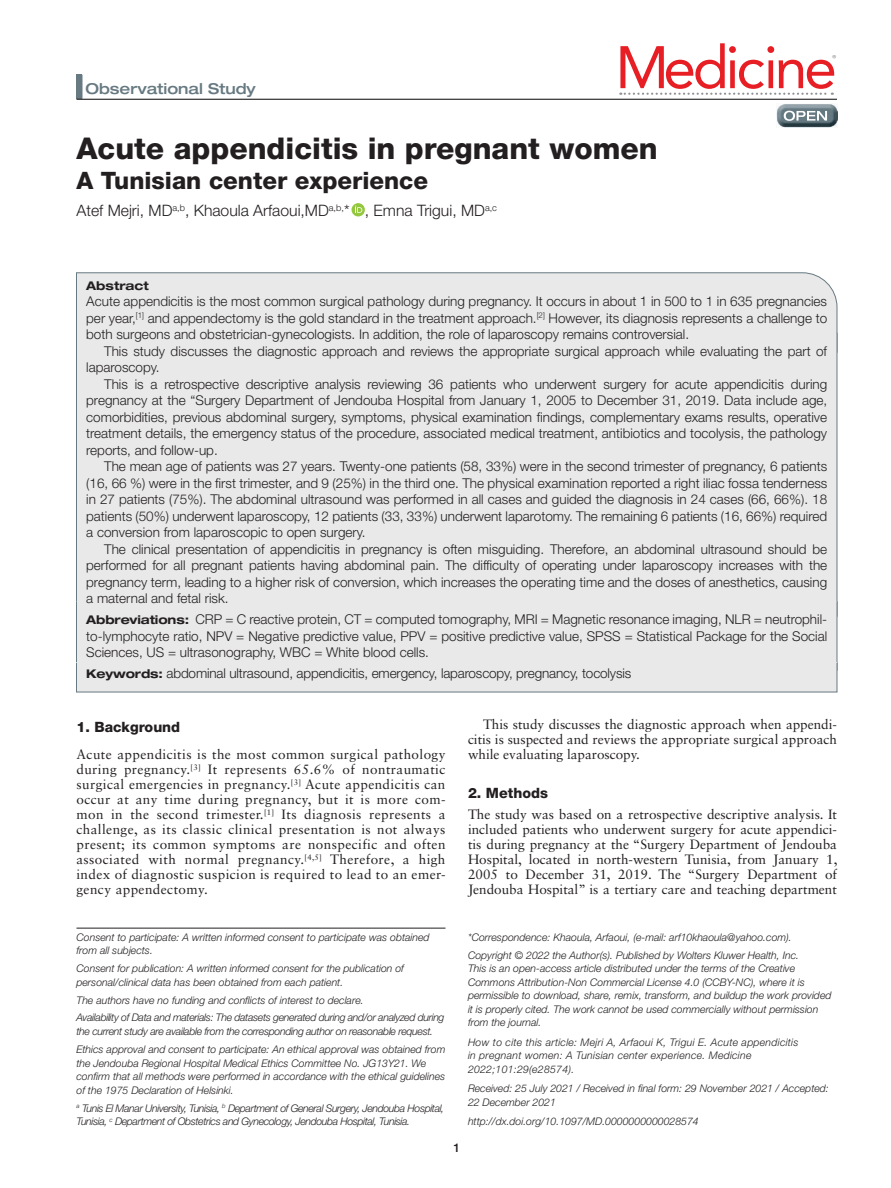
<style>
.page{position:relative;width:891px;height:1188px;background:#fff}
.page>*{position:absolute;margin:0;border:0;box-sizing:border-box;transform-origin:0 0}
.t1{font:59.4px "Avenir";letter-spacing:-.06em;color:#e71e24}
.t2{font:800 30px "Helvetica Neue LT Std";color:#231f20}
.t3{font:800 24px "Helvetica Neue LT Std";color:#231f20}
.t4{font:300 15.75px "Helvetica Neue LT Std";color:#231f20}
.t5{font:500 expanded 15px "Helvetica Neue LT Std";color:#667981}
.t6{font:800 14.25px "Helvetica Neue LT Std";color:#231f20}
.t7{font:300 13.5px/16.5px "Helvetica Neue LT Std";color:#231f20;text-align:justify}
.t8{font:13.5px/15px "Sabon LT Std";color:#231f20;text-align:justify}
.t9{font:700 expanded 12px "Helvetica Neue LT Std";color:#231f20}
.t10{font:500 12px "Helvetica Neue LT Std";color:#231f20}
.t11{font:italic 300 10.5px/13.5px "Helvetica Neue LT Std";color:#231f20}
.t12{font:italic 300 10.5px/18px "Helvetica Neue LT Std";letter-spacing:-.03em;color:#231f20}
.t13{font:italic 300 10.5px/13.5px "Helvetica Neue LT Std";letter-spacing:-.035em;color:#231f20}
.t14{font:italic 300 10.5px/13.5px "Helvetica Neue LT Std";letter-spacing:.025em;color:#231f20}
.t15{font:500 10.35px "Akzidenz Grotesk BE";color:#909295}
.s1{font-weight:700;font-stretch:expanded;font-size:12px}
</style>
<div class="page">
<div style="left:76px;top:74px;width:6px;height:25px;background:#677981"></div>
<hr style="left:76px;top:99px;width:761px;height:1px;background:#231f20">
<img style="left:776px;top:104px;width:61px;height:24px">
<svg style="left:784px;top:111px;width:43px;height:10px"></svg>
<svg style="left:620px;top:93px;width:213px;height:2px"></svg>
<div style="left:76px;top:272px;width:762px;height:81px;background:#e9e9e9"></div>
<div style="left:76px;top:333px;width:761px;height:285px;background:#e9e9e9"></div>
<div style="left:76px;top:601px;width:761px;height:71px;background:#e9e9e9"></div>
<div style="left:76px;top:663px;width:761px;height:29px;background:#e9e9e9"></div>
<svg style="left:352px;top:203px;width:13px;height:13px"></svg>
<svg style="left:355px;top:206px;width:7px;height:7px"></svg>
<hr style="left:76px;top:928px;width:370px;height:1px;background:#231f20">
<p class="t5" style="left:86px;top:80px;width:172px">Observational Study</p>
<h1 class="t1" style="left:615px;top:33px;width:223px">Medicine</h1>
<p class="t15" style="left:832px;top:52px;width:6px">®</p>
<h2 class="t2" style="left:76px;top:131px;width:583px">Acute appendicitis in pregnant women</h2>
<h3 class="t3" style="left:76px;top:167px;width:353px">A Tunisian center experience</h3>
<p class="t4" style="left:76px;top:201px;width:422px">Atef Mejri, MD<sup>a,b</sup>, Khaoula Arfaoui,MD<sup>a,b,</sup>* , Emna Trigui, MD<sup>a,c</sup></p>
<p class="t9" style="left:86px;top:278px;width:64px">Abstract</p>
<p class="t7" style="left:86px;top:293px;width:743px">Acute appendicitis is the most common surgical pathology during pregnancy. It occurs in about 1 in 500 to 1 in 635 pregnancies per year,<sup>[1]</sup> and appendectomy is the gold standard in the treatment approach.<sup>[2]</sup> However, its diagnosis represents a challenge to both surgeons and obstetrician-gynecologists. In addition, the role of laparoscopy remains controversial.</p>
<p class="t7" style="left:86px;top:343px;width:742px;text-indent:18px">This study discusses the diagnostic approach and reviews the appropriate surgical approach while evaluating the part of laparoscopy.</p>
<p class="t7" style="left:86px;top:376px;width:743px;text-indent:18px">This is a retrospective descriptive analysis reviewing 36 patients who underwent surgery for acute appendicitis during pregnancy at the “Surgery Department of Jendouba Hospital from January 1, 2005 to December 31, 2019. Data include age, comorbidities, previous abdominal surgery, symptoms, physical examination findings, complementary exams results, operative treatment details, the emergency status of the procedure, associated medical treatment, antibiotics and tocolysis, the pathology reports, and follow-up.</p>
<p class="t7" style="left:86px;top:458px;width:743px;text-indent:18px">The mean age of patients was 27 years. Twenty-one patients (58, 33%) were in the second trimester of pregnancy, 6 patients (16, 66 %) were in the first trimester, and 9 (25%) in the third one. The physical examination reported a right iliac fossa tenderness in 27 patients (75%). The abdominal ultrasound was performed in all cases and guided the diagnosis in 24 cases (66, 66%). 18 patients (50%) underwent laparoscopy, 12 patients (33, 33%) underwent laparotomy. The remaining 6 patients (16, 66%) required a conversion from laparoscopic to open surgery.</p>
<p class="t7" style="left:86px;top:541px;width:743px;text-indent:18px">The clinical presentation of appendicitis in pregnancy is often misguiding. Therefore, an abdominal ultrasound should be performed for all pregnant patients having abdominal pain. The difficulty of operating under laparoscopy increases with the pregnancy term, leading to a higher risk of conversion, which increases the operating time and the doses of anesthetics, causing a maternal and fetal risk.</p>
<p class="t7" style="left:86px;top:611px;width:742px"><span class="s1">Abbreviations:</span> CRP = C reactive protein, CT = computed tomography, MRI = Magnetic resonance imaging, NLR = neutrophil&shy;to-lymphocyte ratio, NPV = Negative predictive value, PPV = positive predictive value, SPSS = Statistical Package for the Social Sciences, US = ultrasonography, WBC = White blood cells.</p>
<p class="t7" style="left:86px;top:665px;width:547px"><span class="s1">Keywords:</span> abdominal ultrasound, appendicitis, emergency, laparoscopy, pregnancy, tocolysis</p>
<p class="t6" style="left:76px;top:719px;width:105px">1. Background</p>
<p class="t8" style="left:76px;top:747px;width:371px">Acute appendicitis is the most common surgical pathology during pregnancy.<sup>[3]</sup> It represents 65.6% of nontraumatic surgical emergencies in pregnancy.<sup>[3]</sup> Acute appendicitis can occur at any time during pregnancy, but it is more com&shy;mon in the second trimester.<sup>[1]</sup> Its diagnosis represents a challenge, as its classic clinical presentation is not always present; its common symptoms are nonspecific and often associated with normal pregnancy.<sup>[4,5]</sup> Therefore, a high index of diagnostic suspicion is required to lead to an emer&shy;gency appendectomy.</p>
<p class="t8" style="left:468px;top:717px;width:371px;text-indent:15px">This study discusses the diagnostic approach when appendi&shy;citis is suspected and reviews the appropriate surgical approach while evaluating laparoscopy.</p>
<p class="t6" style="left:468px;top:785px;width:81px">2. Methods</p>
<p class="t8" style="left:468px;top:807px;width:371px">The study was based on a retrospective descriptive analysis. It included patients who underwent surgery for acute appendici&shy;tis during pregnancy at the “Surgery Department of Jendouba Hospital, located in north-western Tunisia, from January 1, 2005 to December 31, 2019. The “Surgery Department of Jendouba Hospital” is a tertiary care and teaching department</p>
<p class="t11" style="left:76px;top:930px;width:355px">Consent to participate: A written informed consent to participate was obtained from all subjects.</p>
<p class="t11" style="left:76px;top:961px;width:329px">Consent for publication: A written informed consent for the publication of personal/clinical data has been obtained from each patient.</p>
<p class="t12" style="left:76px;top:991px;width:370px">The authors have no funding and conflicts of interest to declare.<br>Availability of Data and materials: The datasets generated during and/or analyzed during</p>
<p class="t12" style="left:76px;top:1022px;width:371px">the current study are available from the corresponding author on reasonable request.<br>Ethics approval and consent to participate: An ethical approval was obtained from</p>
<p class="t11" style="left:76px;top:1056px;width:370px">the Jendouba Regional Hospital Medical Ethics Committee No. JG13Y21. We confirm that all methods were performed in accordance with the ethical guidelines of the 1975 Declaration of Helsinki.</p>
<p class="t13" style="left:76px;top:1101px;width:369px"><sup>a</sup> Tunis El Manar University, Tunisia, <sup>b</sup> Department of General Surgery, Jendouba Hospital,<br>Tunisia, <sup>c</sup> Department of Obstetrics and Gynecology, Jendouba Hospital, Tunisia.</p>
<p class="t10" style="left:453px;top:1140px;width:8px">1</p>
<p class="t11" style="left:468px;top:928px;width:333px;line-height:18px">*Correspondence: Khaoula, Arfaoui, (e-mail: arf10khaoula@yahoo.com).<br>Copyright © 2022 the Author(s). Published by Wolters Kluwer Health, Inc.</p>
<p class="t11" style="left:468px;top:961px;width:365px">This is an open-access article distributed under the terms of the Creative Commons Attribution-Non Commercial License 4.0 (CCBY-NC), where it is permissible to download, share, remix, transform, and buildup the work provided it is properly cited. The work cannot be used commercially without permission from the journal.</p>
<p class="t14" style="left:468px;top:1035px;width:332px">How to cite this article: Mejri A, Arfaoui K, Trigui E. Acute appendicitis in pregnant women: A Tunisian center experience. Medicine<br>2022;101:29(e28574).</p>
<p class="t11" style="left:468px;top:1081px;width:362px">Received: 25 July 2021 / Received in final form: 29 November 2021 / Accepted:<br>22 December 2021</p>
<p class="t11" style="left:468px;top:1114px;width:232px">http://dx.doi.org/10.1097/MD.0000000000028574</p>
</div>
